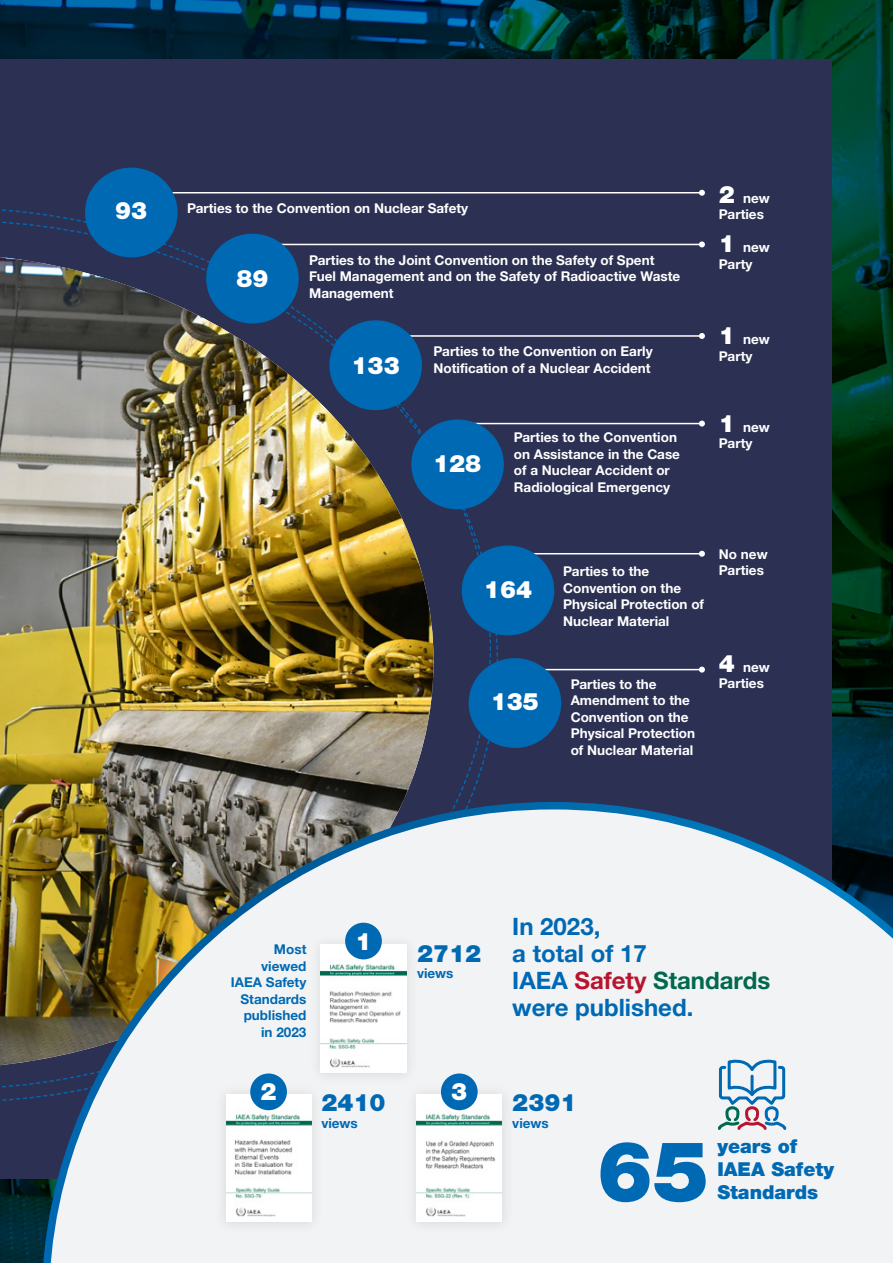
<style>
.page{position:relative;width:893px;height:1263px;background:#fff}
.page>*{position:absolute;margin:0;border:0;box-sizing:border-box;transform-origin:0 0}
.t1{font:900 84px "Helvetica Neue LTW1 G";color:#0069b4}
.t2{font:700 24px/27px "Helvetica Neue LTW1 G";color:#0069b4}
.t3{font:900 24px "Helvetica Neue LTW1 G";color:#fff}
.t4{font:900 24px "Helvetica Neue LTW1 G";color:#0069b4}
.t5{font:900 19.2px/23.1px "Helvetica Neue LTW1 G";color:#0069b4}
.t6{font:700 13.5px/16.5px "Helvetica Neue LTW1 G";color:#fff}
.t7{font:700 13.5px/16.5px "Helvetica Neue LTW1 G";color:#0069b4;text-align:right}
.s1{font-weight:900;font-size:24px}
.s2{color:#b7142f}
.s3{color:#00684e}
</style>
<div class="page">
<img style="left:0;top:0;width:893px;height:1263px">
<div style="left:0;top:60px;width:831px;height:1119px;background:#2c3153"></div>
<img style="left:0;top:219px;width:499px;height:882px">
<svg style="left:42px;top:802px;width:851px;height:461px"></svg>
<hr style="left:169px;top:192px;width:533px;height:1px;background:#fff">
<svg style="left:699px;top:190px;width:6px;height:6px"></svg>
<hr style="left:278px;top:244px;width:424px;height:1px;background:#fff">
<svg style="left:699px;top:241px;width:6px;height:6px"></svg>
<hr style="left:376px;top:335px;width:326px;height:2px;background:#fff">
<svg style="left:699px;top:333px;width:6px;height:6px"></svg>
<hr style="left:457px;top:423px;width:245px;height:1px;background:#fff">
<svg style="left:699px;top:421px;width:6px;height:6px"></svg>
<hr style="left:511px;top:553px;width:191px;height:1px;background:#fff">
<svg style="left:699px;top:551px;width:6px;height:6px"></svg>
<hr style="left:511px;top:669px;width:191px;height:1px;background:#fff">
<svg style="left:699px;top:667px;width:6px;height:6px"></svg>
<div style="left:85px;top:168px;width:93px;height:89px;background:#0069b4;border-radius:50%"></div>
<div style="left:206px;top:234px;width:93px;height:90px;background:#0069b4;border-radius:50%"></div>
<div style="left:329px;top:320px;width:93px;height:90px;background:#0069b4;border-radius:50%"></div>
<div style="left:411px;top:419px;width:93px;height:90px;background:#0069b4;border-radius:50%"></div>
<div style="left:462px;top:546px;width:92px;height:89px;background:#0069b4;border-radius:50%"></div>
<div style="left:469px;top:658px;width:92px;height:90px;background:#0069b4;border-radius:50%"></div>
<h2 class="t3" style="left:115px;top:196px;width:34px">93</h2>
<p class="t6" style="left:187px;top:200px;width:283px">Parties to the Convention on Nuclear Safety</p>
<p class="t6" style="left:309px;top:252px;width:373px">Parties to the Joint Convention on the Safety of Spent<br>Fuel Management and on the Safety of Radioactive Waste<br>Management</p>
<h2 class="t3" style="left:236px;top:264px;width:34px">89</h2>
<h2 class="t3" style="left:352px;top:351px;width:50px">133</h2>
<p class="t6" style="left:434px;top:343px;width:221px">Parties to the Convention on Early<br>Notification of a Nuclear Accident</p>
<h2 class="t3" style="left:433px;top:449px;width:50px">128</h2>
<p class="t6" style="left:514px;top:429px;width:168px">Parties to the Convention on Assistance in the Case of a Nuclear Accident or<br>Radiological Emergency</p>
<p class="t6" style="left:719px;top:189px;width:52px"><span class="s1">2</span> new<br>Parties</p>
<p class="t6" style="left:719px;top:239px;width:52px"><span class="s1">1</span> new<br>Party</p>
<p class="t6" style="left:719px;top:331px;width:52px"><span class="s1">1</span> new<br>Party</p>
<p class="t6" style="left:719px;top:419px;width:52px"><span class="s1">1</span> new<br>Party</p>
<h2 class="t3" style="left:484px;top:575px;width:50px">164</h2>
<h2 class="t3" style="left:491px;top:687px;width:50px">135</h2>
<p class="t6" style="left:563px;top:563px;width:142px">Parties to the<br>Convention on the<br>Physical Protection of<br>Nuclear Material</p>
<p class="t6" style="left:571px;top:676px;width:126px">Parties to the<br>Amendment to the<br>Convention on the<br>Physical Protection of Nuclear Material</p>
<p class="t6" style="left:719px;top:545px;width:50px">No new<br>Parties</p>
<p class="t6" style="left:719px;top:659px;width:52px"><span class="s1">4</span> new<br>Parties</p>
<p class="t7" style="left:231px;top:941px;width:77px">Most viewed<br>IAEA Safety<br>Standards published in 2023</p>
<h2 class="t3" style="left:355px;top:926px;width:18px">1</h2>
<h2 class="t4" style="left:417px;top:939px;width:66px">2712</h2>
<p class="t7" style="left:417px;top:965px;width:38px">views</p>
<h2 class="t3" style="left:261px;top:1077px;width:18px">2</h2>
<h2 class="t3" style="left:451px;top:1077px;width:18px">3</h2>
<h2 class="t4" style="left:321px;top:1088px;width:66px">2410</h2>
<p class="t7" style="left:321px;top:1115px;width:38px">views</p>
<h2 class="t2" style="left:512px;top:913px;width:259px">In 2023,<br>a total of 17<br>IAEA <span class="s2">Safety</span> <span class="s3">Standards </span>were published.</h2>
<h2 class="t4" style="left:512px;top:1088px;width:66px">2391</h2>
<p class="t7" style="left:512px;top:1115px;width:38px">views</p>
<h1 class="t1" style="left:597px;top:1121px;width:114px">65</h1>
<h3 class="t5" style="left:717px;top:1135px;width:118px">years of<br>IAEA Safety</h3>
<h3 class="t5" style="left:717px;top:1181px;width:102px">Standards</h3>
</div>
